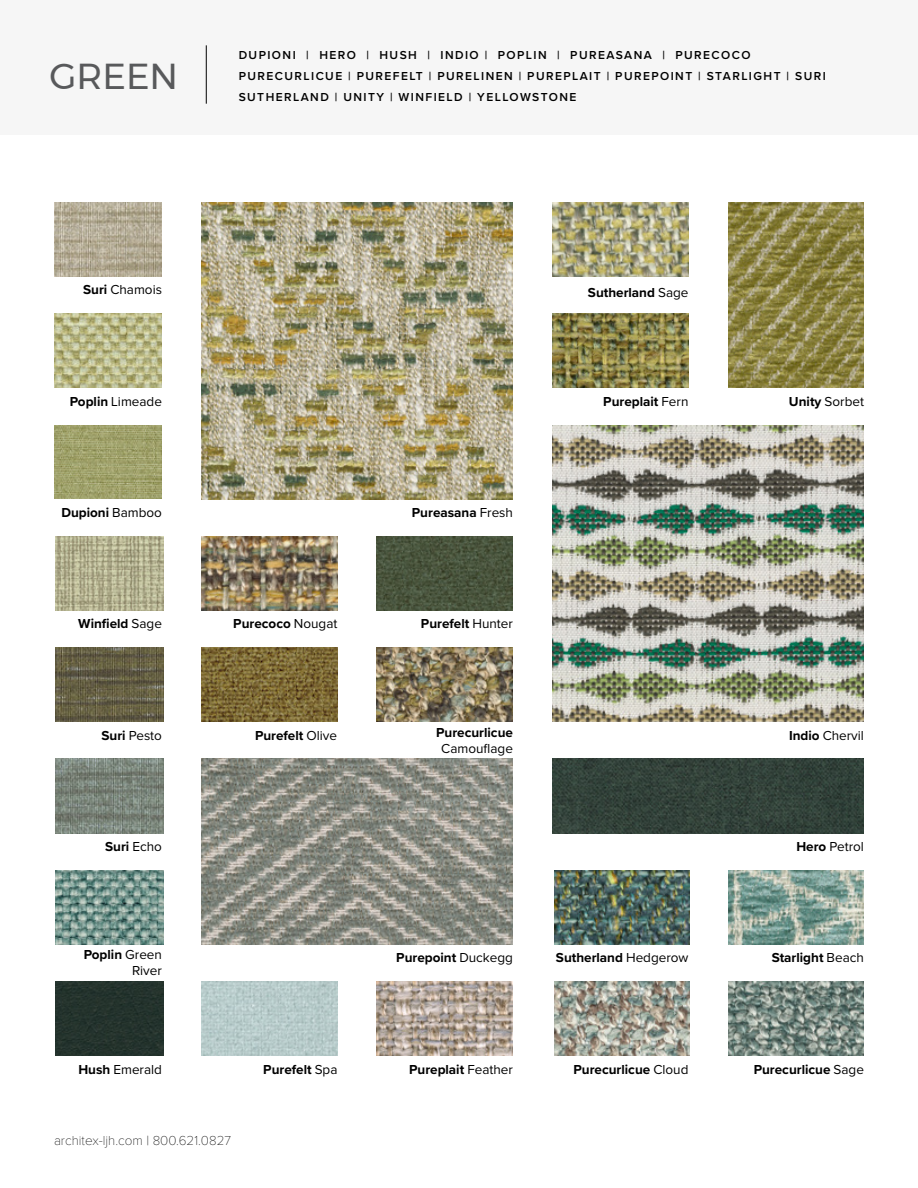
<style>
.page{position:relative;width:918px;height:1188px;background:#fff}
.page>*{position:absolute;margin:0;border:0;box-sizing:border-box;transform-origin:0 0}
.t1{font:36px "Montserrat";color:#58595b}
.t2{font:700 13.5px "Proxima Nova";color:#000}
.t3{font:13.5px/16.2px "Proxima Nova";color:#000;text-align:right}
.t4{font:100 13.5px "Proxima Nova T";color:#000}
.t5{font:600 12px/21px "Proxima Nova";letter-spacing:.12em;color:#000}
.s1{font-weight:700}
.s2{font-weight:400}
</style>
<div class="page">
<img style="left:554px;top:982px;width:136px;height:74px">
<img style="left:728px;top:982px;width:136px;height:74px">
<img style="left:554px;top:870px;width:136px;height:74px">
<img style="left:728px;top:870px;width:136px;height:74px">
<img style="left:553px;top:759px;width:311px;height:74px">
<img style="left:553px;top:314px;width:135px;height:74px">
<img style="left:728px;top:202px;width:136px;height:186px">
<img style="left:553px;top:203px;width:135px;height:74px">
<img style="left:553px;top:425px;width:311px;height:297px">
<img style="left:202px;top:982px;width:136px;height:74px">
<img style="left:377px;top:982px;width:135px;height:74px">
<img style="left:377px;top:647px;width:135px;height:75px">
<img style="left:202px;top:647px;width:136px;height:75px">
<img style="left:202px;top:536px;width:136px;height:75px">
<img style="left:377px;top:536px;width:135px;height:75px">
<img style="left:202px;top:759px;width:311px;height:185px">
<img style="left:202px;top:203px;width:311px;height:296px">
<div style="left:55px;top:982px;width:108px;height:74px;background:#24332d"></div>
<img style="left:55px;top:870px;width:108px;height:74px">
<img style="left:55px;top:759px;width:108px;height:74px">
<img style="left:55px;top:647px;width:108px;height:75px">
<img style="left:55px;top:536px;width:108px;height:75px">
<img style="left:54px;top:425px;width:108px;height:74px">
<img style="left:54px;top:314px;width:108px;height:74px">
<img style="left:54px;top:202px;width:108px;height:74px">
<div style="left:0;top:0;width:918px;height:135px;background:#f6f6f6"></div>
<hr style="left:206px;top:45px;width:1px;height:59px;background:#000">
<h1 class="t1" style="left:50px;top:49px;width:130px">GREEN</h1>
<p class="t5" style="left:239px;top:44px;width:589px">DUPIONI | HERO | HUSH | INDIO | POPLIN | PUREASANA | PURECOCO<br>PURECURLICUE | PUREFELT | PURELINEN | PUREPLAIT | PUREPOINT | STARLIGHT | SURI</p>
<p class="t5" style="left:239px;top:86px;width:339px">SUTHERLAND | UNITY | WINFIELD | YELLOWSTONE</p>
<p class="t3" style="left:83px;top:282px;width:80px"><span class="s1">Suri</span> Chamois</p>
<p class="t2" style="left:588px;top:282px;width:102px">Sutherland <span class="s2">Sage</span></p>
<p class="t3" style="left:70px;top:394px;width:94px"><span class="s1">Poplin</span> Limeade</p>
<p class="t2" style="left:603px;top:391px;width:87px">Pureplait <span class="s2">Fern</span></p>
<p class="t3" style="left:789px;top:394px;width:77px"><span class="s1">Unity</span> Sorbet</p>
<p class="t2" style="left:61px;top:502px;width:102px">Dupioni <span class="s2">Bamboo</span></p>
<p class="t2" style="left:412px;top:502px;width:103px">Pureasana <span class="s2">Fresh</span></p>
<p class="t2" style="left:78px;top:614px;width:85px">Winfield <span class="s2">Sage</span></p>
<p class="t2" style="left:233px;top:614px;width:106px">Purecoco <span class="s2">Nougat</span></p>
<p class="t2" style="left:421px;top:614px;width:94px">Purefelt <span class="s2">Hunter</span></p>
<p class="t3" style="left:101px;top:728px;width:62px"><span class="s1">Suri</span> Pesto</p>
<p class="t2" style="left:255px;top:725px;width:84px">Purefelt <span class="s2">Olive</span></p>
<p class="t2" style="left:436px;top:722px;width:78px">Purecurlicue</p>
<p class="t3" style="left:441px;top:741px;width:73px">Camouflage</p>
<p class="t3" style="left:789px;top:728px;width:76px"><span class="s1">Indio</span> Chervil</p>
<p class="t2" style="left:105px;top:836px;width:58px">Suri <span class="s2">Echo</span></p>
<p class="t3" style="left:796px;top:839px;width:69px"><span class="s1">Hero</span> Petrol</p>
<p class="t3" style="left:84px;top:947px;width:80px"><span class="s1">Poplin</span> Green<br>River</p>
<p class="t2" style="left:396px;top:948px;width:118px">Purepoint <span class="s2">Duckegg</span></p>
<p class="t2" style="left:556px;top:948px;width:134px">Sutherland <span class="s2">Hedgerow</span></p>
<p class="t2" style="left:772px;top:948px;width:94px">Starlight <span class="s2">Beach</span></p>
<p class="t3" style="left:78px;top:1062px;width:85px"><span class="s1">Hush</span> Emerald</p>
<p class="t2" style="left:263px;top:1059px;width:76px">Purefelt <span class="s2">Spa</span></p>
<p class="t2" style="left:409px;top:1059px;width:105px">Pureplait <span class="s2">Feather</span></p>
<p class="t2" style="left:574px;top:1059px;width:116px">Purecurlicue <span class="s2">Cloud</span></p>
<p class="t2" style="left:754px;top:1059px;width:112px">Purecurlicue <span class="s2">Sage</span></p>
<p class="t4" style="left:54px;top:1130px;width:179px">architex-ljh.com | 800.621.0827</p>
</div>
